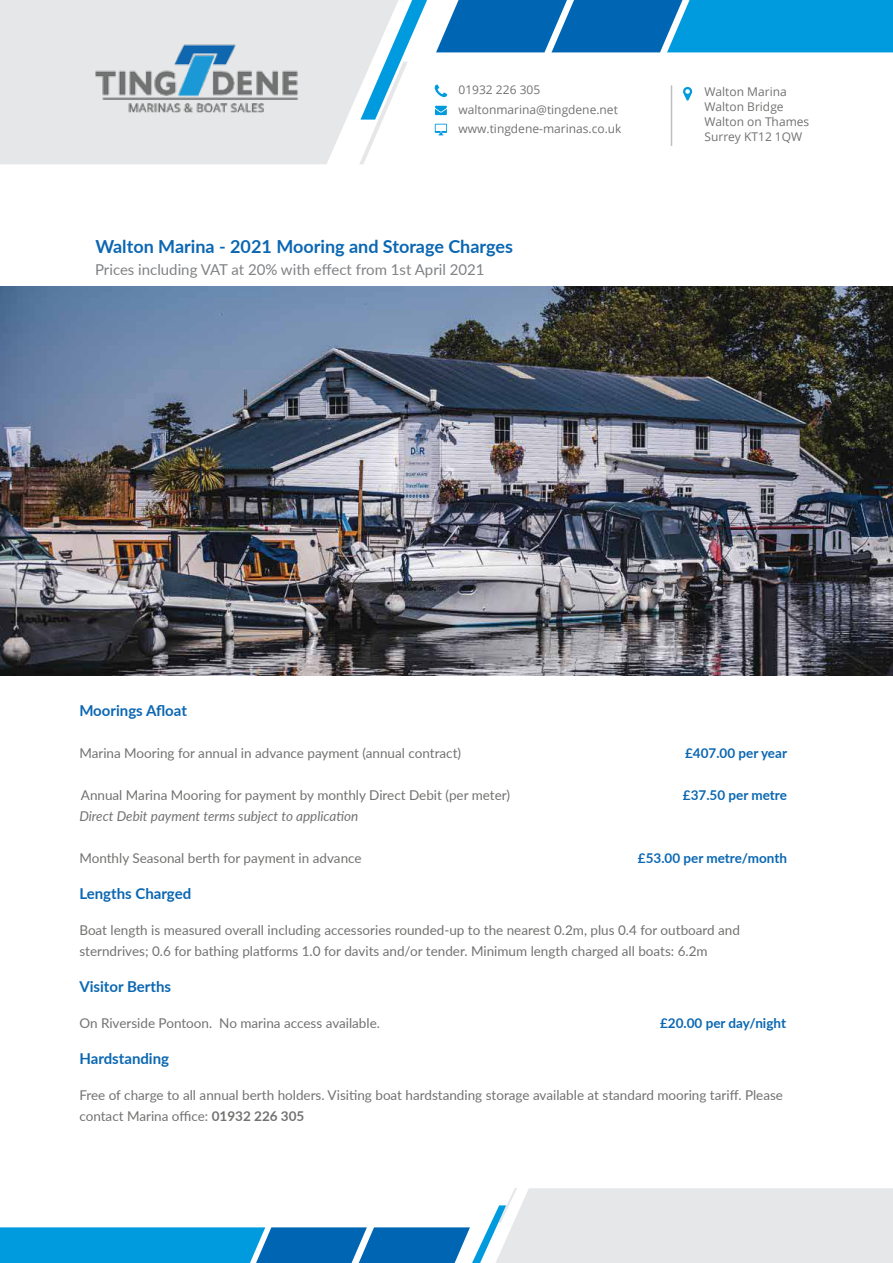
<style>
.page{position:relative;width:893px;height:1263px;background:#fff}
.page>*{position:absolute;margin:0;border:0;box-sizing:border-box;transform-origin:0 0}
.t1{font:700 18px "Lato";color:#0b67b2}
.t2{font:700 15px "Lato";color:#0b67b2}
.t3{font:15px "Lato";color:#808285}
.t4{font:13.5px/21px "Lato";color:#727271}
.t5{font:700 13.5px "Lato";color:#0b67b2}
.t6{font:italic 13.5px "Lato";color:#727271}
.t7{font:12px/15px "Open Sans";color:#727271}
.s1{font-weight:700}
</style>
<div class="page">
<svg style="left:0;top:1188px;width:893px;height:75px"></svg>
<svg style="left:424px;top:0;width:461px;height:146px"></svg>
<img style="left:0;top:0;width:424px;height:164px">
<img style="left:885px;top:0;width:8px;height:53px">
<img style="left:0;top:286px;width:893px;height:390px">
<p class="t7" style="left:458px;top:82px;width:83px">01932 226 305</p>
<p class="t7" style="left:458px;top:121px;width:164px">www.tingdene-marinas.co.uk</p>
<p class="t7" style="left:458px;top:102px;width:161px">waltonmarina@tingdene.net</p>
<h1 class="t1" style="left:95px;top:233px;width:419px">Walton Marina - 2021 Mooring and Storage Charges</h1>
<p class="t3" style="left:95px;top:259px;width:391px">Prices including VAT at 20% with effect from 1st April 2021</p>
<p class="t7" style="left:704px;top:84px;width:106px">Walton Marina<br>Walton Bridge<br>Walton on Thames<br>Surrey KT12 1QW</p>
<p class="t2" style="left:79px;top:699px;width:109px">Moorings Afloat</p>
<p class="t4" style="left:79px;top:742px;width:383px">Marina Mooring for annual in advance payment (annual contract)</p>
<p class="t5" style="left:685px;top:743px;width:104px">£407.00 per year</p>
<p class="t4" style="left:81px;top:784px;width:431px">Annual Marina Mooring for payment by monthly Direct Debit (per meter)</p>
<p class="t5" style="left:683px;top:785px;width:106px">£37.50 per metre</p>
<p class="t6" style="left:79px;top:806px;width:281px">Direct Debit payment terms subject to application</p>
<p class="t4" style="left:79px;top:847px;width:284px">Monthly Seasonal berth for payment in advance</p>
<p class="t5" style="left:638px;top:848px;width:151px">£53.00 per metre/month</p>
<p class="t2" style="left:79px;top:882px;width:113px">Lengths Charged</p>
<p class="t4" style="left:79px;top:919px;width:662px">Boat length is measured overall including accessories rounded-up to the nearest 0.2m, plus 0.4 for outboard and sterndrives; 0.6 for bathing platforms 1.0 for davits and/or tender. Minimum length charged all boats: 6.2m</p>
<p class="t2" style="left:79px;top:975px;width:93px">Visitor Berths</p>
<p class="t4" style="left:79px;top:1012px;width:302px">On Riverside Pontoon. No marina access available.</p>
<p class="t5" style="left:660px;top:1013px;width:128px">£20.00 per day/night</p>
<p class="t2" style="left:79px;top:1047px;width:91px">Hardstanding</p>
<p class="t4" style="left:79px;top:1084px;width:705px">Free of charge to all annual berth holders. Visiting boat hardstanding storage available at standard mooring tariff. Please contact Marina office: <span class="s1">01932 226 305</span></p>
</div>
